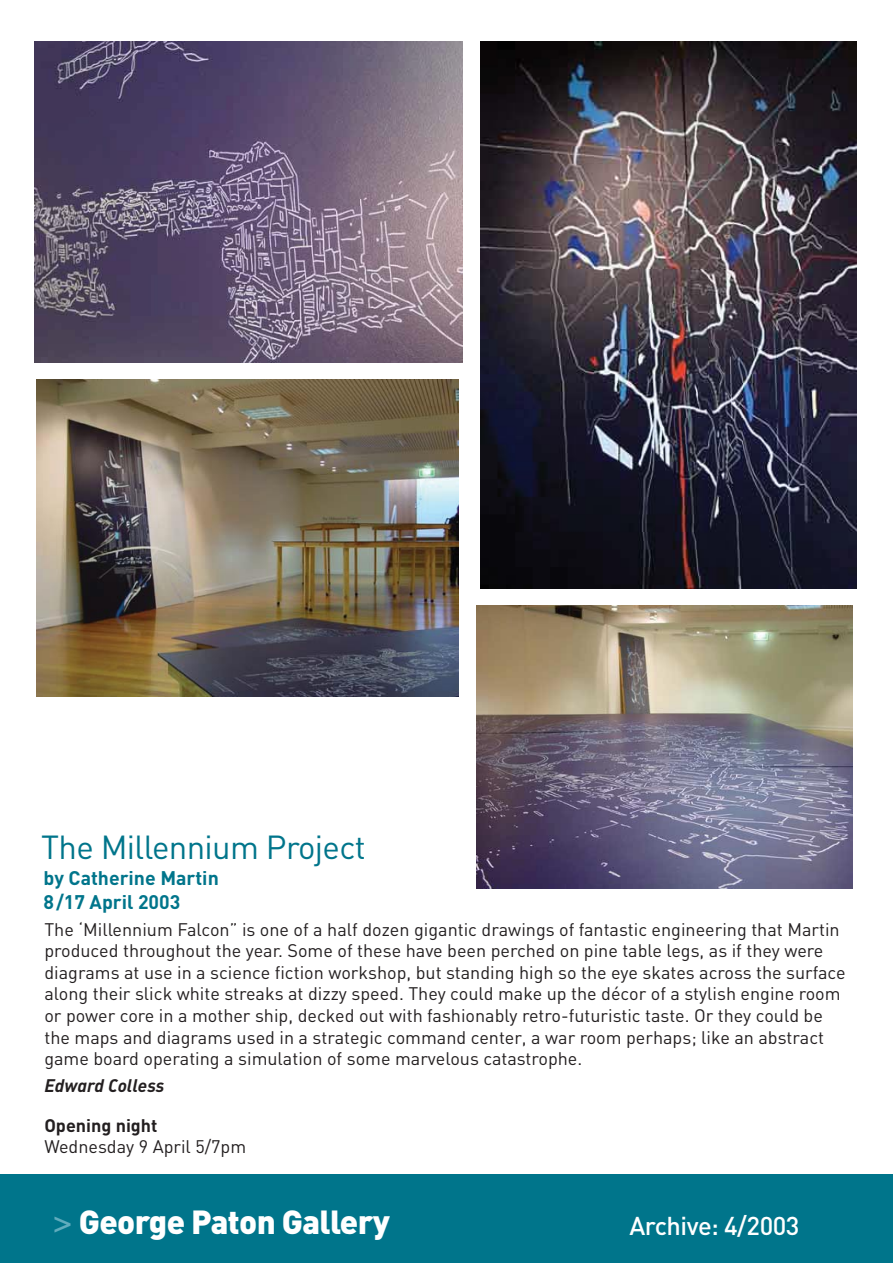
<style>
.page{position:relative;width:893px;height:1263px;background:#fff}
.page>*{position:absolute;margin:0;border:0;box-sizing:border-box;transform-origin:0 0}
.t1{font:33px "DIN";letter-spacing:-.02em;color:#00758b}
.t2{font:900 33px "DIN";letter-spacing:-.02em;color:#fff}
.t3{font:500 25.5px "DIN";letter-spacing:-.02em;color:#fff}
.t4{font:700 19.5px/23.4px "DIN";color:#00758b}
.t5{font:18px/21.6px "DIN";color:#231f20}
.t6{font:18px "DIN Bold Italic Alt";color:#231f20}
.t7{font:700 18px "DIN";color:#231f20}
.s1{font-family:"Futura";font-weight:400;color:#60acbd}
</style>
<div class="page">
<div style="left:0;top:1174px;width:893px;height:89px;background:#00758b"></div>
<img style="left:481px;top:42px;width:375px;height:546px">
<img style="left:36px;top:379px;width:422px;height:317px">
<img style="left:477px;top:606px;width:376px;height:282px">
<img style="left:34px;top:41px;width:428px;height:321px">
<h1 class="t1" style="left:41px;top:826px;width:326px">The Millennium Project</h1>
<p class="t4" style="left:44px;top:865px;width:177px">by Catherine Martin<br>8/17 April 2003</p>
<p class="t5" style="left:44px;top:918px;width:803px">The ‘Millennium Falcon” is one of a half dozen gigantic drawings of fantastic engineering that Martin produced throughout the year. Some of these have been perched on pine table legs, as if they were diagrams at use in a science fiction workshop, but standing high so the eye skates across the surface along their slick white streaks at dizzy speed. They could make up the décor of a stylish engine room or power core in a mother ship, decked out with fashionably retro-futuristic taste. Or they could be the maps and diagrams used in a strategic command center, a war room perhaps; like an abstract game board operating a simulation of some marvelous catastrophe.</p>
<p class="t6" style="left:44px;top:1074px;width:122px">Edward Colless</p>
<p class="t7" style="left:44px;top:1113px;width:115px">Opening night</p>
<p class="t5" style="left:44px;top:1136px;width:203px">Wednesday 9 April 5/7pm</p>
<h1 class="t2" style="left:52px;top:1200px;width:339px"><span class="s1">&gt;</span> George Paton Gallery</h1>
<h2 class="t3" style="left:629px;top:1209px;width:171px">Archive: 4/2003</h2>
</div>
